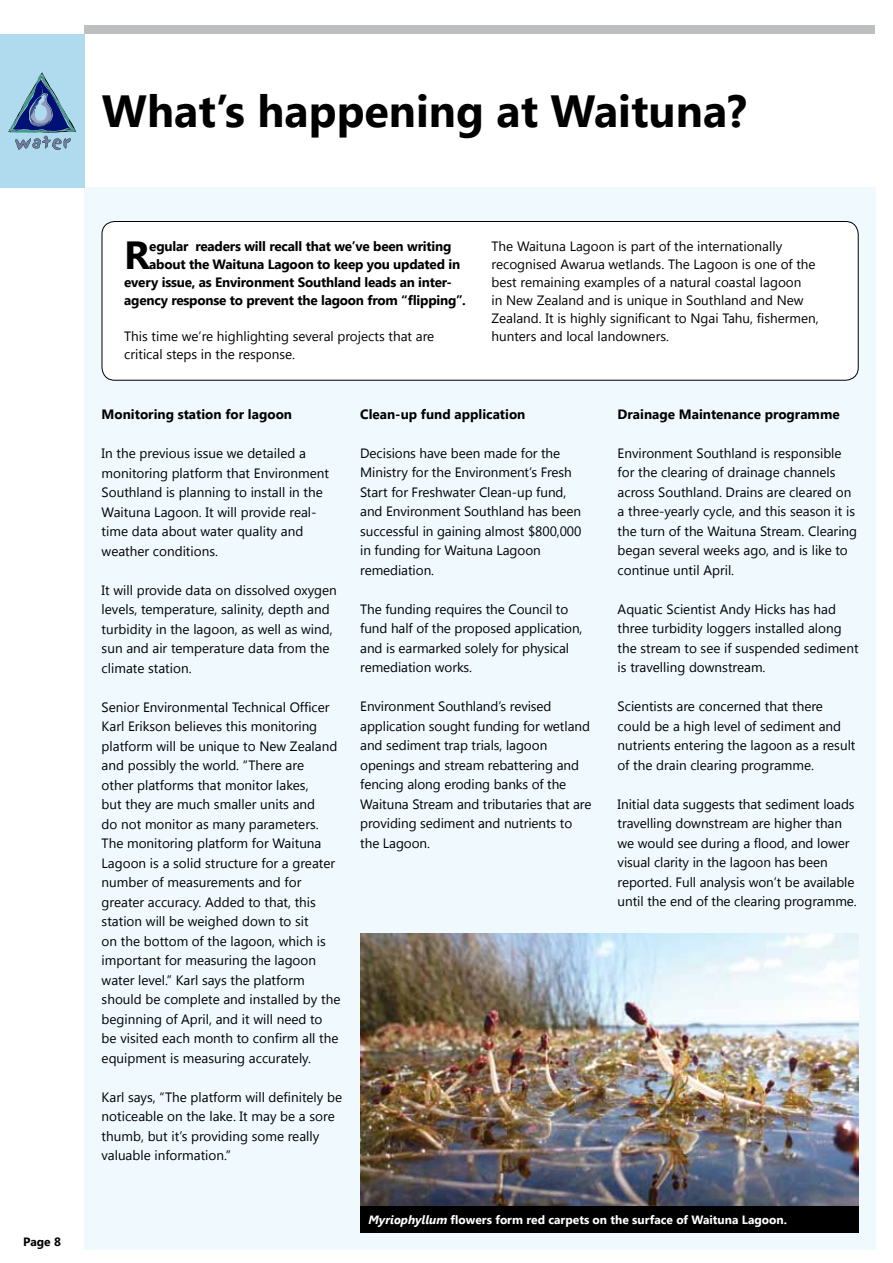
<style>
.page{position:relative;width:893px;height:1263px;background:#fff}
.page>*{position:absolute;margin:0;border:0;box-sizing:border-box;transform-origin:0 0}
.t1{font:700 45px "Segoe UI";color:#000}
.t2{font:700 39.15px "Segoe UI";color:#000}
.t3{font:13.5px/19.5px "Segoe UI";color:#000}
.t4{font:700 13.5px "Segoe UI";letter-spacing:-.015em;color:#000}
.t5{font:700 12px "Segoe UI";color:#fff}
.t6{font:700 12px "Segoe UI";color:#000}
.s1{font-style:italic}
</style>
<div class="page">
<div style="left:85px;top:26px;width:790px;height:8px;background:#bcbec0"></div>
<div style="left:85px;top:188px;width:791px;height:1062px;background:#eff9fe"></div>
<div style="left:0;top:35px;width:85px;height:153px;background:#b0daee"></div>
<svg style="left:8px;top:72px;width:68px;height:78px"></svg>
<img style="left:360px;top:933px;width:499px;height:273px">
<div style="left:360px;top:1206px;width:499px;height:27px;background:#000"></div>
<div style="left:102px;top:221px;width:756px;height:159px;background:#fff;border-radius:13px"></div>
<div style="left:102px;top:221px;width:757px;height:160px;border:1px solid #000;border-radius:13px"></div>
<p class="t6" style="left:23px;top:1233px;width:39px">Page 8</p>
<h1 class="t1" style="left:102px;top:79px;width:647px">What’s happening at Waituna?</h1>
<h2 class="t2" style="left:124px;top:227px;width:27px">R</h2>
<p class="t4" style="left:149px;top:237px;width:304px">egular readers will recall that we’ve been writing</p>
<p class="t4" style="left:149px;top:255px;width:312px">about the Waituna Lagoon to keep you updated in</p>
<p class="t4" style="left:124px;top:273px;width:329px">every issue, as Environment Southland leads an inter-</p>
<p class="t4" style="left:124px;top:291px;width:343px">agency response to prevent the lagoon from “flipping”.</p>
<p class="t3" style="left:124px;top:327px;width:312px;line-height:18px">This time we’re highlighting several projects that are critical steps in the response.</p>
<p class="t3" style="left:491px;top:237px;width:329px;line-height:18px">The Waituna Lagoon is part of the internationally recognised Awarua wetlands. The Lagoon is one of the best remaining examples of a natural coastal lagoon<br>in New Zealand and is unique in Southland and New Zealand. It is highly significant to Ngai Tahu, fishermen, hunters and local landowners.</p>
<p class="t4" style="left:102px;top:405px;width:192px">Monitoring station for lagoon</p>
<p class="t3" style="left:102px;top:443px;width:229px">In the previous issue we detailed a monitoring platform that Environment Southland is planning to install in the Waituna Lagoon. It will provide real&shy;time data about water quality and weather conditions.</p>
<p class="t3" style="left:102px;top:579px;width:237px">It will provide data on dissolved oxygen levels, temperature, salinity, depth and turbidity in the lagoon, as well as wind, sun and air temperature data from the climate station.</p>
<p class="t3" style="left:102px;top:696px;width:240px">Senior Environmental Technical Officer Karl Erikson believes this monitoring platform will be unique to New Zealand and possibly the world. “There are<br>other platforms that monitor lakes,<br>but they are much smaller units and<br>do not monitor as many parameters.<br>The monitoring platform for Waituna Lagoon is a solid structure for a greater number of measurements and for greater accuracy. Added to that, this station will be weighed down to sit<br>on the bottom of the lagoon, which is important for measuring the lagoon water level.” Karl says the platform should be complete and installed by the beginning of April, and it will need to be visited each month to confirm all the equipment is measuring accurately.</p>
<p class="t3" style="left:102px;top:1086px;width:242px">Karl says, “The platform will definitely be noticeable on the lake. It may be a sore thumb, but it’s providing some really valuable information.”</p>
<p class="t4" style="left:360px;top:404px;width:167px">Clean-up fund application</p>
<p class="t3" style="left:360px;top:443px;width:223px">Decisions have been made for the<br>Ministry for the Environment’s Fresh<br>Start for Freshwater Clean-up fund, and Environment Southland has been successful in gaining almost $800,000 in funding for Waituna Lagoon remediation.</p>
<p class="t3" style="left:360px;top:599px;width:224px">The funding requires the Council to fund half of the proposed application, and is earmarked solely for physical remediation works.</p>
<p class="t3" style="left:360px;top:696px;width:233px">Environment Southland’s revised application sought funding for wetland and sediment trap trials, lagoon openings and stream rebattering and fencing along eroding banks of the Waituna Stream and tributaries that are providing sediment and nutrients to the Lagoon.</p>
<p class="t4" style="left:618px;top:404px;width:224px">Drainage Maintenance programme</p>
<p class="t3" style="left:618px;top:443px;width:241px">Environment Southland is responsible for the clearing of drainage channels across Southland. Drains are cleared on a three-yearly cycle, and this season it is the turn of the Waituna Stream. Clearing began several weeks ago, and is like to continue until April.</p>
<p class="t3" style="left:618px;top:599px;width:242px">Aquatic Scientist Andy Hicks has had three turbidity loggers installed along the stream to see if suspended sediment is travelling downstream.</p>
<p class="t3" style="left:618px;top:696px;width:239px">Scientists are concerned that there could be a high level of sediment and nutrients entering the lagoon as a result of the drain clearing programme.</p>
<p class="t3" style="left:618px;top:794px;width:241px">Initial data suggests that sediment loads travelling downstream are higher than we would see during a flood, and lower visual clarity in the lagoon has been reported. Full analysis won’t be available until the end of the clearing programme.</p>
<p class="t5" style="left:369px;top:1211px;width:420px"><span class="s1">Myriophyllum</span> flowers form red carpets on the surface of Waituna Lagoon.</p>
</div>
